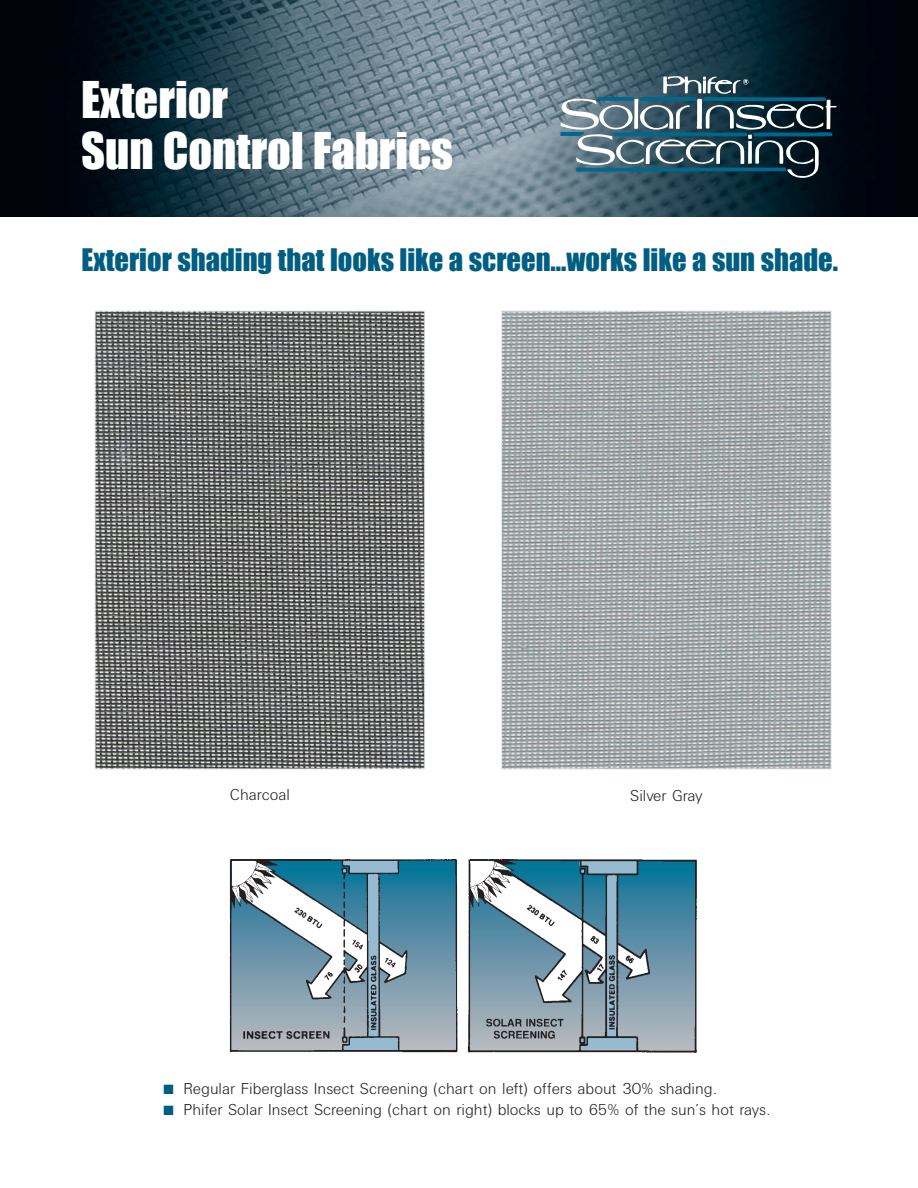
<style>
.page{position:relative;width:918px;height:1188px;background:#fff}
.page>*{position:absolute;margin:0;border:0;box-sizing:border-box;transform-origin:0 0}
.t1{font:46.5px/50.8px "Impact";color:#fff}
.t2{font:28.5px "Impact";color:#005e82}
.t3{font:16.5px "Univers Light DTC";color:#231f20}
.s1{color:#005e82}
</style>
<div class="page">
<img style="left:0;top:0;width:918px;height:216px">
<img style="left:96px;top:312px;width:327px;height:456px">
<div style="left:94px;top:310px;width:331px;height:460px;border:1px solid #e7e8e9"></div>
<img style="left:503px;top:312px;width:327px;height:456px">
<div style="left:501px;top:310px;width:331px;height:460px;border:1px solid #e7e8e9"></div>
<svg style="left:560px;top:76px;width:277px;height:103px;background:#44626f"></svg>
<img style="left:229px;top:859px;width:468px;height:194px">
<h1 class="t1" style="left:81px;top:74px;width:374px">Exterior<br>Sun Control Fabrics</h1>
<h2 class="t2" style="left:82px;top:243px;width:758px">Exterior shading that looks like a screen...works like a sun shade.</h2>
<p class="t3" style="left:230px;top:789px;width:62px">Charcoal</p>
<p class="t3" style="left:630px;top:790px;width:74px">Silver Gray</p>
<p class="t3" style="left:164px;top:1083px;width:555px"><span class="s1">■</span> Regular Fiberglass Insect Screening (chart on left) offers about 30% shading.</p>
<p class="t3" style="left:164px;top:1104px;width:608px"><span class="s1">■</span> Phifer Solar Insect Screening (chart on right) blocks up to 65% of the sun’s hot rays.</p>
</div>
